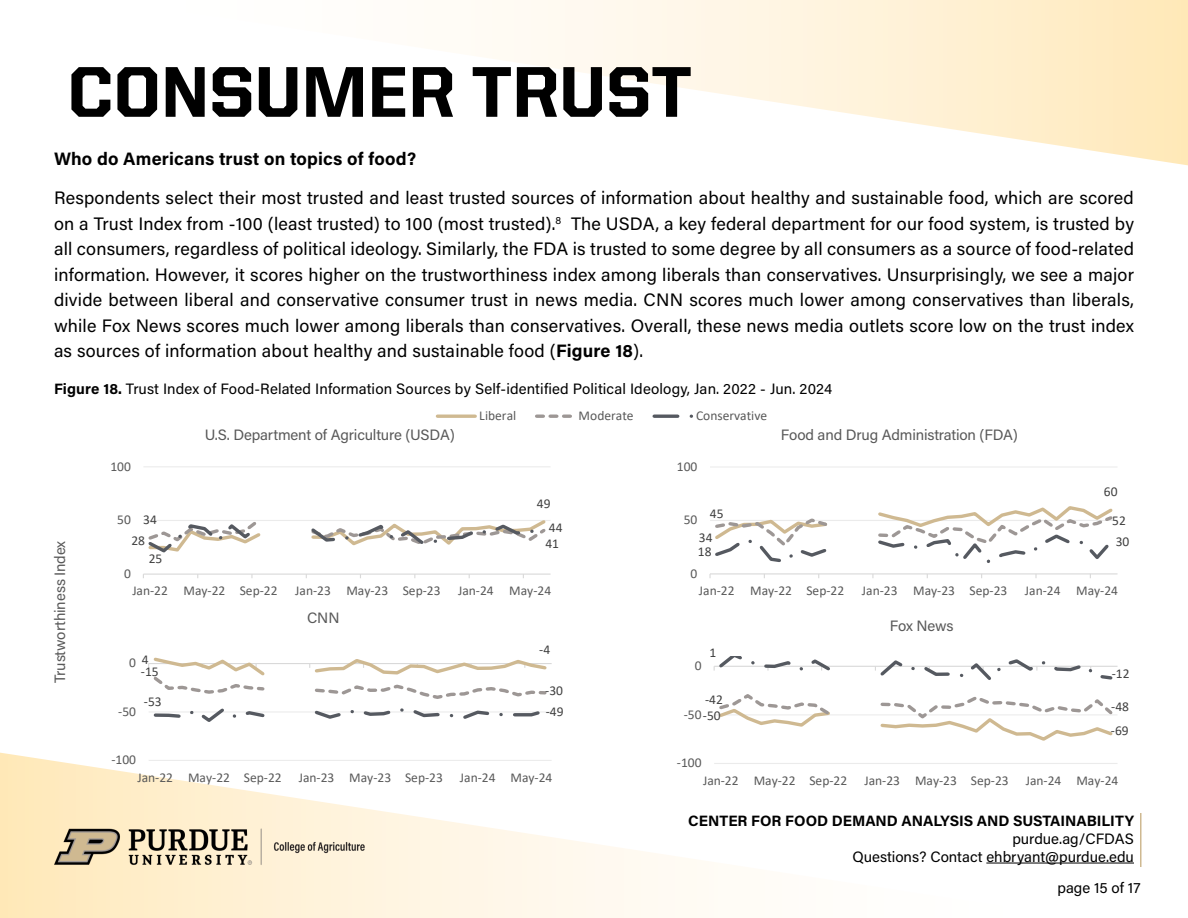
<style>
.page{position:relative;width:1188px;height:918px;background:#fff}
.page>*{position:absolute;margin:0;border:0;box-sizing:border-box;transform-origin:0 0}
.t1{font:800 72px "United Sans Reg";color:#000}
.t2{font:18px/25.5px "Acumin Pro";letter-spacing:.01em;color:#000;text-align:justify}
.t3{font:700 18px "Acumin Pro";letter-spacing:.01em;color:#000}
.t4{font:15px/18px "Acumin Pro";letter-spacing:.005em;color:#000;text-align:right}
.t5{font:15px "Acumin Pro";letter-spacing:-.01em;color:#595959}
.t6{font:700 15px "Acumin Pro";letter-spacing:-.005em;color:#000}
.t7{font:13.5px "Calibri";color:#595959}
.t8{font:13.5px/21.5px "Calibri";color:#404040}
.s1{font-weight:700}
.s2{color:#404040}
</style>
<div class="page">
<svg style="left:480px;top:0;width:708px;height:165px"></svg>
<svg style="left:0;top:753px;width:1080px;height:165px"></svg>
<hr style="left:986px;top:863px;width:148px;height:1px;background:#000">
<hr style="left:1140px;top:813px;width:2px;height:54px;background:#cfb991">
<img style="left:54px;top:828px;width:367px;height:39px">
<hr style="left:437px;top:415px;width:38px;height:3px;background:#cfb991">
<svg style="left:537px;top:415px;width:35px;height:3px"></svg>
<svg style="left:654px;top:415px;width:38px;height:3px"></svg>
<hr style="left:143px;top:520px;width:408px;height:1px;background:#ebebeb">
<hr style="left:143px;top:466px;width:408px;height:1px;background:#f0f0f0">
<hr style="left:143px;top:574px;width:408px;height:1px;background:#d9d9d9">
<svg style="left:148px;top:520px;width:398px;height:33px"></svg>
<hr style="left:710px;top:520px;width:408px;height:1px;background:#ebebeb">
<hr style="left:710px;top:466px;width:408px;height:2px;background:#f4f4f4">
<hr style="left:710px;top:573px;width:408px;height:1px;background:#d9d9d9">
<svg style="left:715px;top:506px;width:398px;height:57px"></svg>
<hr style="left:149px;top:760px;width:403px;height:1px;background:#ececec">
<hr style="left:149px;top:711px;width:403px;height:2px;background:#f4f4f4">
<hr style="left:149px;top:663px;width:403px;height:1px;background:#d9d9d9">
<svg style="left:148px;top:657px;width:399px;height:65px"></svg>
<hr style="left:714px;top:763px;width:404px;height:1px;background:#ebebeb">
<hr style="left:714px;top:714px;width:404px;height:1px;background:#f2f2f2">
<hr style="left:714px;top:666px;width:404px;height:1px;background:#d9d9d9">
<svg style="left:719px;top:694px;width:394px;height:47px"></svg>
<svg style="left:714px;top:657px;width:401px;height:23px"></svg>
<h1 class="t1" style="left:68px;top:52px;width:626px">CONSUMER TRUST</h1>
<p class="t3" style="left:54px;top:146px;width:364px">Who do Americans trust on topics of food?</p>
<p class="t2" style="left:54px;top:184px;width:1082px">Respondents select their most trusted and least trusted sources of information about healthy and sustainable food, which are scored on a Trust Index from -100 (least trusted) to 100 (most trusted).<sup>8</sup> The USDA, a key federal department for our food system, is trusted by all consumers, regardless of political ideology. Similarly, the FDA is trusted to some degree by all consumers as a source of food-related information. However, it scores higher on the trustworthiness index among liberals than conservatives. Unsurprisingly, we see a major divide between liberal and conservative consumer trust in news media. CNN scores much lower among conservatives than liberals, while Fox News scores much lower among liberals than conservatives. Overall, these news media outlets score low on the trust index as sources of information about healthy and sustainable food (<span class="s1">Figure 18</span>).</p>
<p class="t4" style="left:54px;top:380px;width:780px"><span class="s1">Figure 18.</span> Trust Index of Food-Related Information Sources by Self-identified Political Ideology, Jan. 2022 - Jun. 2024</p>
<p class="t7" style="left:479px;top:406px;width:38px">Liberal</p>
<p class="t7" style="left:579px;top:406px;width:56px">Moderate</p>
<p class="t7" style="left:696px;top:406px;width:73px">Conservative</p>
<p class="t5" style="left:50px;top:683px;width:143px;rotate:-90deg">Trustworthiness Index</p>
<p class="t5" style="left:205px;top:424px;width:252px">U.S. Department of Agriculture (USDA)</p>
<p class="t5" style="left:781px;top:424px;width:239px">Food and Drug Administration (FDA)</p>
<p class="t7" style="left:110px;top:457px;width:22px">100</p>
<p class="t7" style="left:677px;top:457px;width:22px">100</p>
<p class="t8" style="left:1104px;top:481px;width:15px">60</p>
<p class="t8" style="left:131px;top:508px;width:27px;text-indent:12px">34<br>28</p>
<p class="t7" style="left:117px;top:510px;width:15px">50</p>
<p class="t8" style="left:149px;top:547px;width:15px">25</p>
<p class="t8" style="left:537px;top:492px;width:15px">49</p>
<p class="t8" style="left:549px;top:516px;width:15px">44</p>
<p class="t7" style="left:544px;top:529px;width:37px">Jan-23</p>
<p class="t8" style="left:545px;top:533px;width:15px">41</p>
<p class="t7" style="left:684px;top:510px;width:15px">50</p>
<p class="t8" style="left:710px;top:503px;width:15px">45</p>
<p class="t8" style="left:699px;top:526px;width:15px">34</p>
<p class="t8" style="left:698px;top:541px;width:15px">18</p>
<p class="t8" style="left:1112px;top:509px;width:15px">52</p>
<p class="t8" style="left:1116px;top:531px;width:15px">30</p>
<p class="t7" style="left:124px;top:564px;width:8px">0</p>
<p class="t7" style="left:691px;top:564px;width:8px">0</p>
<p class="t7" style="left:132px;top:582px;width:147px">Jan-22 May-22 Sep-22</p>
<p class="t7" style="left:295px;top:582px;width:147px">Jan-23 May-23 Sep-23</p>
<p class="t7" style="left:458px;top:582px;width:95px">Jan-24 May-24</p>
<p class="t7" style="left:699px;top:581px;width:147px">Jan-22 May-22 Sep-22</p>
<p class="t7" style="left:862px;top:581px;width:147px">Jan-23 May-23 Sep-23</p>
<p class="t7" style="left:1025px;top:581px;width:95px">Jan-24 May-24</p>
<p class="t5" style="left:307px;top:608px;width:34px">CNN</p>
<p class="t5" style="left:890px;top:615px;width:65px">Fox News</p>
<p class="t8" style="left:142px;top:648px;width:8px">4</p>
<p class="t7" style="left:129px;top:654px;width:8px">0</p>
<p class="t8" style="left:141px;top:661px;width:19px">-15</p>
<p class="t8" style="left:539px;top:638px;width:12px">-4</p>
<p class="t7" style="left:695px;top:656px;width:8px">0</p>
<p class="t8" style="left:709px;top:642px;width:8px">1</p>
<p class="t8" style="left:1112px;top:662px;width:19px">-12</p>
<p class="t7" style="left:118px;top:702px;width:19px">-50</p>
<p class="t8" style="left:144px;top:691px;width:19px">-53</p>
<p class="t8" style="left:545px;top:680px;width:19px">-30</p>
<p class="t8" style="left:546px;top:700px;width:19px">-49</p>
<p class="t8" style="left:705px;top:688px;width:19px">-42</p>
<p class="t7" style="left:684px;top:705px;width:39px">-50<span class="s2">-50</span></p>
<p class="t8" style="left:1111px;top:695px;width:19px">-48</p>
<p class="t8" style="left:1111px;top:719px;width:19px">-69</p>
<p class="t7" style="left:111px;top:750px;width:26px">-100</p>
<p class="t7" style="left:677px;top:753px;width:26px">-100</p>
<p class="t7" style="left:137px;top:768px;width:146px">Jan-22 May-22 Sep-22</p>
<p class="t7" style="left:299px;top:768px;width:146px">Jan-23 May-23 Sep-23</p>
<p class="t7" style="left:460px;top:768px;width:94px">Jan-24 May-24</p>
<p class="t7" style="left:703px;top:771px;width:146px">Jan-22 May-22 Sep-22</p>
<p class="t7" style="left:864px;top:771px;width:146px">Jan-23 May-23 Sep-23</p>
<p class="t7" style="left:1026px;top:771px;width:94px">Jan-24 May-24</p>
<p class="t6" style="left:688px;top:810px;width:447px">CENTER FOR FOOD DEMAND ANALYSIS AND SUSTAINABILITY</p>
<p class="t4" style="left:852px;top:829px;width:283px">purdue.ag/CFDAS<br>Questions? Contact ehbryant@purdue.edu</p>
<p class="t4" style="left:1057px;top:879px;width:85px">page 15 of 17</p>
</div>
